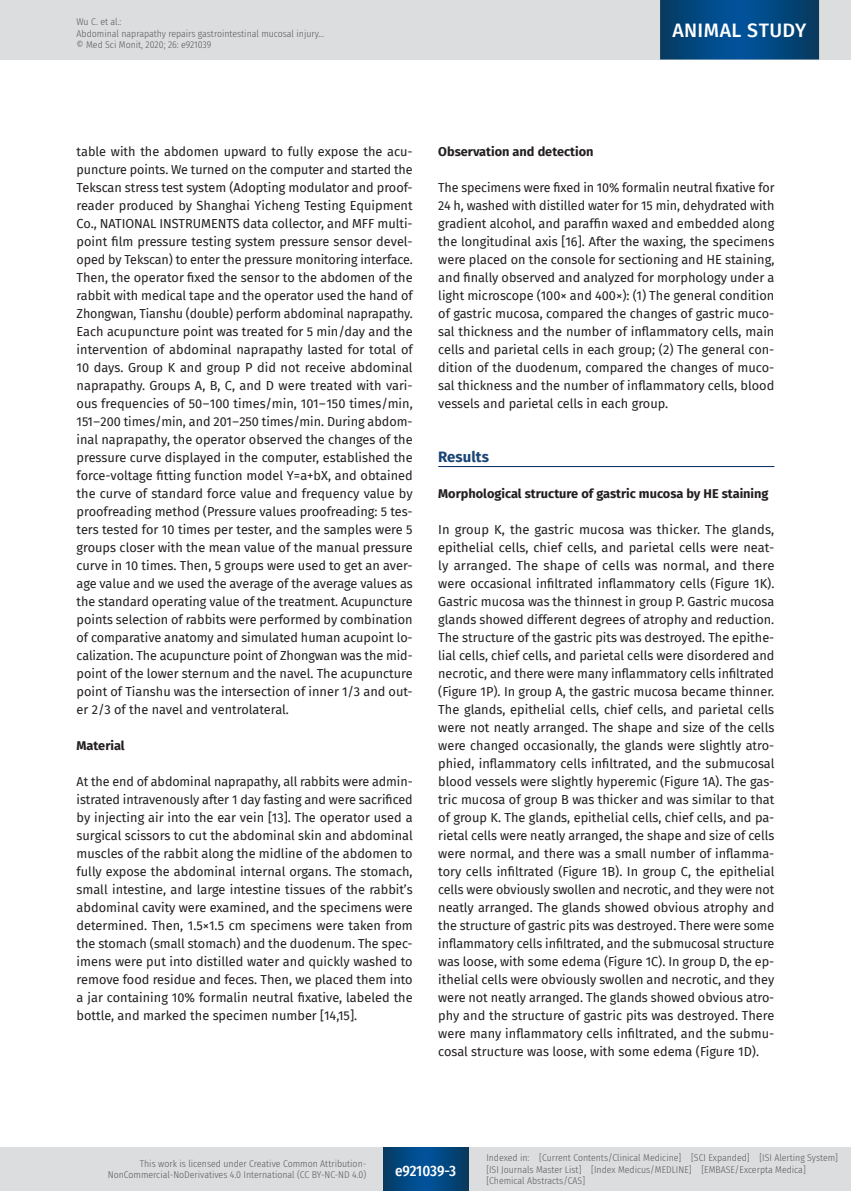
<style>
.page{position:relative;width:851px;height:1191px;background:#fff}
.page>*{position:absolute;margin:0;border:0;box-sizing:border-box;transform-origin:0 0}
.t1{font:500 19.5px "Fira Sans";letter-spacing:.025em;color:#fff}
.t2{font:500 15px "Fira Sans Condensed";letter-spacing:-.01em;color:#fff}
.MSM_Headline_1{font:700 15px "Fira Sans";color:#1a4574}
.MSM_Body{font:12.75px/18px "Fira Sans";color:#231f20;text-align:justify}
.MSM_Headline_2{font:700 12.75px "Fira Sans";color:#231f20}
.MSM_pagina_zywa{font:300 9.75px/11.2px "Fira Sans Condensed";color:#57585a}
</style>
<div class="page">
<hr style="left:438px;top:466px;width:336px;height:1px;background:#00295c">
<div style="left:0;top:1148px;width:850px;height:43px;background:#dcdddf"></div>
<svg style="left:383px;top:1147px;width:85px;height:44px"></svg>
<div style="left:0;top:0;width:850px;height:60px;background:#dcdddf"></div>
<svg style="left:660px;top:0;width:159px;height:60px"></svg>
<p class="MSM_pagina_zywa" style="left:77px;top:16px;width:46px">Wu C. et al.:</p>
<p class="MSM_pagina_zywa" style="left:77px;top:28px;width:249px">Abdominal naprapathy repairs gastrointestinal mucosal injury…</p>
<p class="MSM_pagina_zywa" style="left:77px;top:39px;width:136px">© Med Sci Monit, 2020; 26: e921039</p>
<h1 class="t1" style="left:672px;top:14px;width:135px">ANIMAL STUDY</h1>
<p class="MSM_Body" style="left:77px;top:142px;width:338px">table with the abdomen upward to fully expose the acu&shy;puncture points. We turned on the computer and started the Tekscan stress test system (Adopting modulator and proof&shy;reader produced by Shanghai Yicheng Testing Equipment Co., NATIONAL INSTRUMENTS data collector, and MFF multi&shy;point film pressure testing system pressure sensor devel&shy;oped by Tekscan) to enter the pressure monitoring interface.<br>Then, the operator fixed the sensor to the abdomen of the rabbit with medical tape and the operator used the hand of Zhongwan, Tianshu (double) perform abdominal naprapathy.<br>Each acupuncture point was treated for 5 min/day and the intervention of abdominal naprapathy lasted for total of 10 days. Group K and group P did not receive abdominal naprapathy. Groups A, B, C, and D were treated with vari&shy;ous frequencies of 50–100 times/min, 101–150 times/min, 151–200 times/min, and 201–250 times/min. During abdom&shy;inal naprapathy, the operator observed the changes of the pressure curve displayed in the computer, established the force-voltage fitting function model Y=a+bX, and obtained the curve of standard force value and frequency value by proofreading method (Pressure values proofreading: 5 tes&shy;ters tested for 10 times per tester, and the samples were 5 groups closer with the mean value of the manual pressure curve in 10 times. Then, 5 groups were used to get an aver&shy;age value and we used the average of the average values as the standard operating value of the treatment. Acupuncture points selection of rabbits were performed by combination of comparative anatomy and simulated human acupoint lo&shy;calization. The acupuncture point of Zhongwan was the mid&shy;point of the lower sternum and the navel. The acupuncture point of Tianshu was the intersection of inner 1/3 and out&shy;er 2/3 of the navel and ventrolateral.</p>
<p class="MSM_Headline_2" style="left:77px;top:735px;width:50px">Material</p>
<p class="MSM_Body" style="left:77px;top:772px;width:337px">At the end of abdominal naprapathy, all rabbits were admin&shy;istrated intravenously after 1 day fasting and were sacrificed by injecting air into the ear vein [13]. The operator used a surgical scissors to cut the abdominal skin and abdominal muscles of the rabbit along the midline of the abdomen to fully expose the abdominal internal organs. The stomach, small intestine, and large intestine tissues of the rabbit’s abdominal cavity were examined, and the specimens were determined. Then, 1.5×1.5 cm specimens were taken from the stomach (small stomach) and the duodenum. The spec&shy;imens were put into distilled water and quickly washed to remove food residue and feces. Then, we placed them into a jar containing 10% formalin neutral fixative, labeled the bottle, and marked the specimen number [14,15].</p>
<p class="MSM_Headline_2" style="left:438px;top:141px;width:157px">Observation and detection</p>
<p class="MSM_Body" style="left:438px;top:178px;width:338px">The specimens were fixed in 10% formalin neutral fixative for 24 h, washed with distilled water for 15 min, dehydrated with gradient alcohol, and paraffin waxed and embedded along the longitudinal axis [16]. After the waxing, the specimens were placed on the console for sectioning and HE staining, and finally observed and analyzed for morphology under a light microscope (100× and 400×): (1) The general condition of gastric mucosa, compared the changes of gastric muco&shy;sal thickness and the number of inflammatory cells, main cells and parietal cells in each group; (2) The general con&shy;dition of the duodenum, compared the changes of muco&shy;sal thickness and the number of inflammatory cells, blood vessels and parietal cells in each group.</p>
<p class="MSM_Headline_1" style="left:438px;top:444px;width:52px">Results</p>
<p class="MSM_Headline_2" style="left:438px;top:483px;width:332px">Morphological structure of gastric mucosa by HE staining</p>
<p class="MSM_Body" style="left:438px;top:520px;width:338px">In group K, the gastric mucosa was thicker. The glands, epithelial cells, chief cells, and parietal cells were neat&shy;ly arranged. The shape of cells was normal, and there were occasional infiltrated inflammatory cells (Figure 1K).<br>Gastric mucosa was the thinnest in group P. Gastric mucosa glands showed different degrees of atrophy and reduction.<br>The structure of the gastric pits was destroyed. The epithe&shy;lial cells, chief cells, and parietal cells were disordered and necrotic, and there were many inflammatory cells infiltrated (Figure 1P). In group A, the gastric mucosa became thinner.<br>The glands, epithelial cells, chief cells, and parietal cells were not neatly arranged. The shape and size of the cells were changed occasionally, the glands were slightly atro&shy;phied, inflammatory cells infiltrated, and the submucosal blood vessels were slightly hyperemic (Figure 1A). The gas&shy;tric mucosa of group B was thicker and was similar to that of group K. The glands, epithelial cells, chief cells, and pa&shy;rietal cells were neatly arranged, the shape and size of cells were normal, and there was a small number of inflamma&shy;tory cells infiltrated (Figure 1B). In group C, the epithelial cells were obviously swollen and necrotic, and they were not neatly arranged. The glands showed obvious atrophy and the structure of gastric pits was destroyed. There were some inflammatory cells infiltrated, and the submucosal structure was loose, with some edema (Figure 1C). In group D, the ep&shy;ithelial cells were obviously swollen and necrotic, and they were not neatly arranged. The glands showed obvious atro&shy;phy and the structure of gastric pits was destroyed. There were many inflammatory cells infiltrated, and the submu&shy;cosal structure was loose, with some edema (Figure 1D).</p>
<p class="MSM_pagina_zywa" style="left:108px;top:1157px;width:260px;text-align:right">This work is licensed under Creative Common Attribution-<br>NonCommercial-NoDerivatives 4.0 International (CC BY-NC-ND 4.0)</p>
<p class="t2" style="left:395px;top:1159px;width:63px">e921039-3</p>
<p class="MSM_pagina_zywa" style="left:486px;top:1152px;width:353px">Indexed in: [Current Contents/Clinical Medicine] [SCI Expanded] [ISI Alerting System] [ISI Journals Master List] [Index Medicus/MEDLINE] [EMBASE/Excerpta Medica] [Chemical Abstracts/CAS]</p>
</div>
